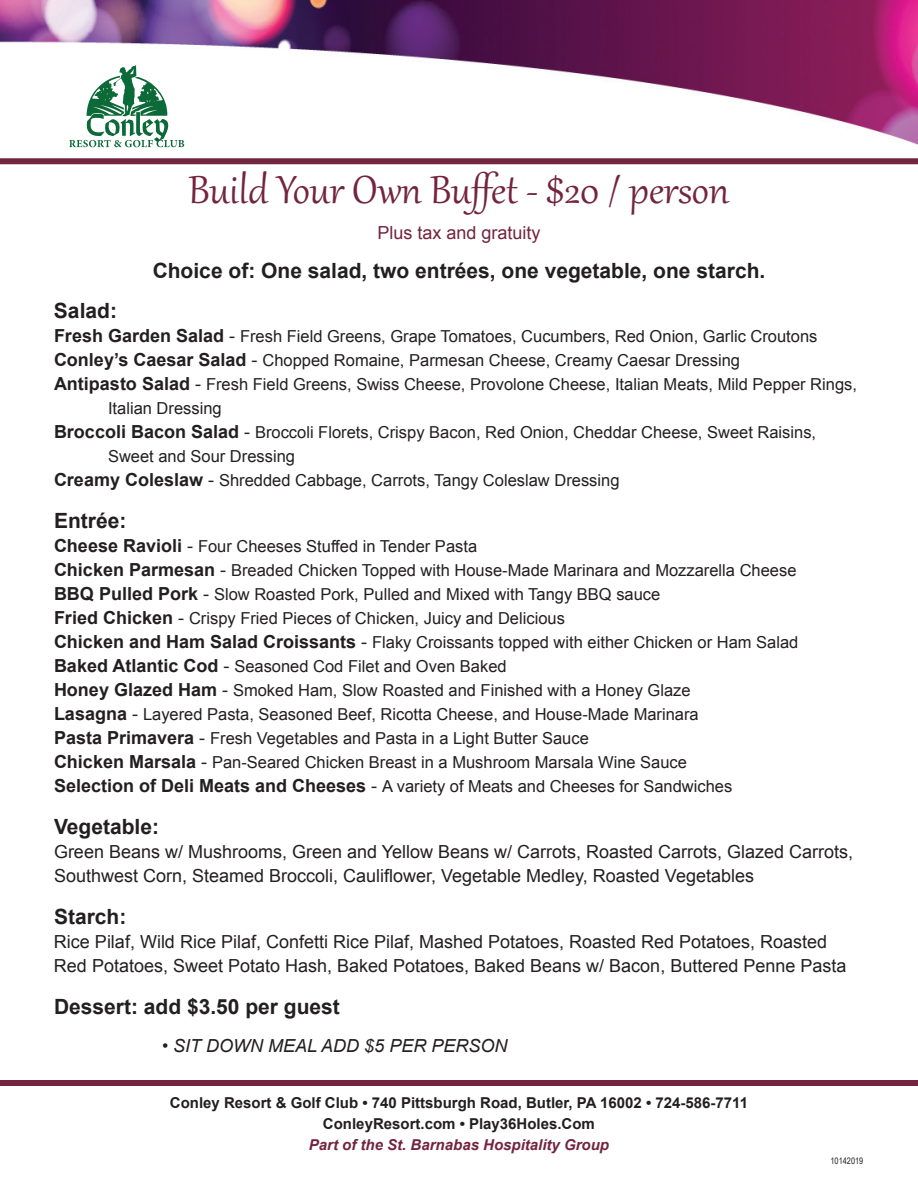
<style>
.page{position:relative;width:918px;height:1188px;background:#fff}
.page>*{position:absolute;margin:0;border:0;box-sizing:border-box;transform-origin:0 0}
.t1{font:48px "Gabriola";color:#73243e}
.t2{font:700 21px "Arial";color:#231f20}
.t3{font:18px/24px "Arial";color:#231f20}
.t4{font:italic 18px "Arial";color:#231f20}
.t5{font:18px "Arial";color:#73243e}
.t6{font:16.5px/24px "Arial";color:#231f20}
.t7{font:700 15px/21px "Arial";color:#231f20;text-align:center}
.t8{font:italic 700 15px "Arial";color:#73243e}
.t9{font:9px "Arial Narrow";color:#231f20}
.s1{font-weight:700;font-size:18px}
.s2{font-size:18px}
</style>
<div class="page">
<img style="left:0;top:0;width:918px;height:148px">
<svg style="left:69px;top:65px;width:115px;height:82px"></svg>
<div style="left:0;top:158px;width:918px;height:6px;background:#73243e"></div>
<div style="left:0;top:1080px;width:918px;height:6px;background:#73243e"></div>
<h1 class="t1" style="left:188px;top:158px;width:543px">Build Your Own Buffet - $20 / person</h1>
<p class="t5" style="left:377px;top:221px;width:165px">Plus tax and gratuity</p>
<p class="t2" style="left:153px;top:257px;width:614px">Choice of: One salad, two entrées, one vegetable, one starch.</p>
<p class="t2" style="left:54px;top:297px;width:65px">Salad:</p>
<p class="t6" style="left:54px;top:325px;width:765px"><span class="s1">Fresh Garden Salad</span> <span class="s2">-</span> Fresh Field Greens, Grape Tomatoes, Cucumbers, Red Onion, Garlic Croutons</p>
<p class="t6" style="left:54px;top:349px;width:688px"><span class="s1">Conley’s Caesar Salad</span> <span class="s2">-</span> Chopped Romaine, Parmesan Cheese, Creamy Caesar Dressing</p>
<p class="t6" style="left:54px;top:373px;width:805px"><span class="s1">Antipasto Salad</span> <span class="s2">-</span> Fresh Field Greens, Swiss Cheese, Provolone Cheese, Italian Meats, Mild Pepper Rings,</p>
<p class="t6" style="left:108px;top:397px;width:115px">Italian Dressing</p>
<p class="t6" style="left:54px;top:421px;width:764px"><span class="s1">Broccoli Bacon Salad</span> <span class="s2">-</span> Broccoli Florets, Crispy Bacon, Red Onion, Cheddar Cheese, Sweet Raisins,</p>
<p class="t6" style="left:108px;top:445px;width:189px">Sweet and Sour Dressing</p>
<p class="t6" style="left:54px;top:469px;width:567px"><span class="s1">Creamy Coleslaw</span> <span class="s2">-</span> Shredded Cabbage, Carrots, Tangy Coleslaw Dressing</p>
<p class="t2" style="left:54px;top:507px;width:74px">Entrée:</p>
<p class="t6" style="left:54px;top:535px;width:746px"><span class="s1">Cheese Ravioli</span> <span class="s2">-</span> Four Cheeses Stuffed in Tender Pasta<br><span class="s1">Chicken Parmesan</span> <span class="s2">-</span> Breaded Chicken Topped with House-Made Marinara and Mozzarella Cheese <span class="s1">BBQ Pulled Pork</span> <span class="s2">-</span> Slow Roasted Pork, Pulled and Mixed with Tangy BBQ sauce<br><span class="s1">Fried Chicken</span> <span class="s2">-</span> Crispy Fried Pieces of Chicken, Juicy and Delicious<br><span class="s1">Chicken and Ham Salad Croissants</span> <span class="s2">-</span> Flaky Croissants topped with either Chicken or Ham Salad <span class="s1">Baked Atlantic Cod</span> <span class="s2">-</span> Seasoned Cod Filet and Oven Baked<br><span class="s1">Honey Glazed Ham</span> <span class="s2">-</span> Smoked Ham, Slow Roasted and Finished with a Honey Glaze<br><span class="s1">Lasagna</span> <span class="s2">-</span> Layered Pasta, Seasoned Beef, Ricotta Cheese, and House-Made Marinara<br><span class="s1">Pasta Primavera</span> <span class="s2">-</span> Fresh Vegetables and Pasta in a Light Butter Sauce<br><span class="s1">Chicken Marsala</span> <span class="s2">-</span> Pan-Seared Chicken Breast in a Mushroom Marsala Wine Sauce<br><span class="s1">Selection of Deli Meats and Cheeses</span> <span class="s2">-</span> A variety of Meats and Cheeses for Sandwiches</p>
<p class="t2" style="left:54px;top:813px;width:107px">Vegetable:</p>
<p class="t3" style="left:54px;top:840px;width:801px">Green Beans w/ Mushrooms, Green and Yellow Beans w/ Carrots, Roasted Carrots, Glazed Carrots,<br>Southwest Corn, Steamed Broccoli, Cauliflower, Vegetable Medley, Roasted Vegetables</p>
<p class="t2" style="left:54px;top:903px;width:74px">Starch:</p>
<p class="t3" style="left:54px;top:930px;width:794px">Rice Pilaf, Wild Rice Pilaf, Confetti Rice Pilaf, Mashed Potatoes, Roasted Red Potatoes, Roasted<br>Red Potatoes, Sweet Potato Hash, Baked Potatoes, Baked Beans w/ Bacon, Buttered Penne Pasta</p>
<p class="t2" style="left:54px;top:993px;width:287px">Dessert: add $3.50 per guest</p>
<p class="t4" style="left:162px;top:1034px;width:347px">• SIT DOWN MEAL ADD $5 PER PERSON</p>
<p class="t7" style="left:170px;top:1093px;width:580px">Conley Resort &amp; Golf Club • 740 Pittsburgh Road, Butler, PA 16002 • 724-586-7711<br>ConleyResort.com • Play36Holes.Com</p>
<p class="t8" style="left:309px;top:1135px;width:302px">Part of the St. Barnabas Hospitality Group</p>
<p class="t9" style="left:831px;top:1154px;width:34px">10142019</p>
</div>
